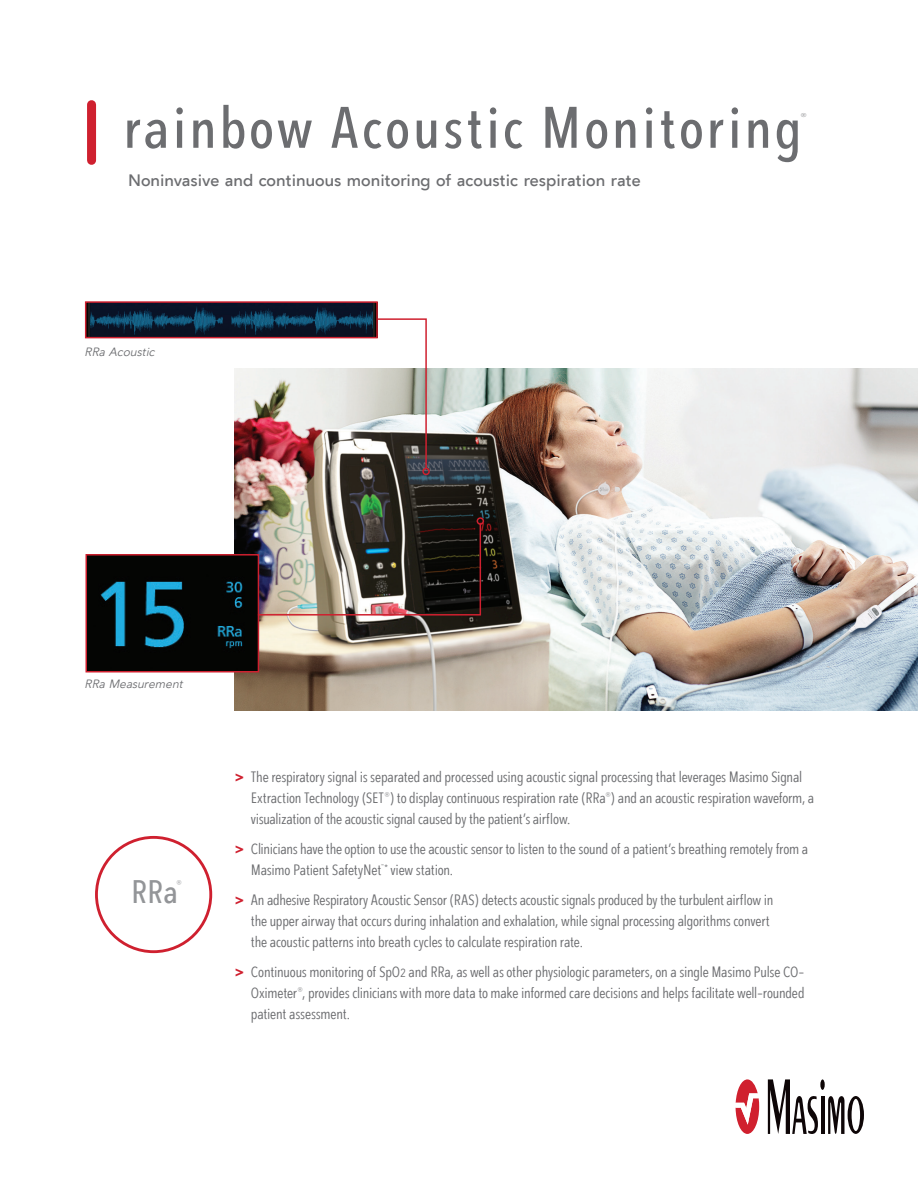
<style>
.page{position:relative;width:918px;height:1188px;background:#fff}
.page>*{position:absolute;margin:0;border:0;box-sizing:border-box;transform-origin:0 0}
.t1{font:58.5px "Masimo Sans Condensed";letter-spacing:.05em;color:#6c6d70}
.t2{font:32.55px "Masimo Sans Condensed";color:#939598}
.t3{font:600 16.5px "Masimo Sans";color:#6c6d70}
.t4{font:100 15px/21px "Masimo Sans Condensed";letter-spacing:-.02em;color:#6c6d70}
.t5{font:100 13.95px "Masimo Sans Condensed";color:#6c6d70;scale:1.25 1}
.t6{font:italic 12px "Masimo Sans";color:#6c6d70}
.s1{font-weight:600;color:#cf202f}
.s2{font-size:12px}
</style>
<div class="page">
<div style="left:87px;top:105px;width:9px;height:55px;background:#cf202f"></div>
<div style="left:820px;top:1079px;width:5px;height:11px;background:#0e0607;border-radius:50%"></div>
<hr style="left:821px;top:1096px;width:3px;height:38px;background:#0e0607">
<svg style="left:828px;top:1096px;width:36px;height:38px"></svg>
<svg style="left:768px;top:1079px;width:50px;height:55px"></svg>
<svg style="left:736px;top:1079px;width:23px;height:55px"></svg>
<img style="left:234px;top:368px;width:684px;height:343px">
<img style="left:88px;top:557px;width:168px;height:113px">
<div style="left:85px;top:554px;width:174px;height:119px;border:2px solid #cf202f"></div>
<img style="left:88px;top:304px;width:287px;height:31px">
<div style="left:85px;top:301px;width:293px;height:37px;border:2px solid #cf202f"></div>
<svg style="left:377px;top:318px;width:51px;height:152px"></svg>
<div style="left:422px;top:468px;width:8px;height:7px;border:2px solid #cf202f;border-radius:50%"></div>
<img style="left:256px;top:523px;width:226px;height:93px">
<div style="left:477px;top:517px;width:7px;height:8px;border:2px solid #cf202f;border-radius:50%"></div>
<div style="left:95px;top:836px;width:117px;height:117px;border:3px solid #cf202f;border-radius:50%"></div>
<h1 class="t1" style="left:124px;top:92px;width:679px">rainbow Acoustic Monitoring</h1>
<h1 class="t5" style="left:800px;top:110px;width:7px">®</h1>
<p class="t3" style="left:128px;top:170px;width:514px">Noninvasive and continuous monitoring of acoustic respiration rate</p>
<p class="t6" style="left:85px;top:345px;width:72px">RRa Acoustic</p>
<p class="t6" style="left:85px;top:677px;width:100px">RRa Measurement</p>
<p class="t2" style="left:131px;top:872px;width:53px">RRa<sup>®</sup></p>
<p class="t4" style="left:251px;top:766px;width:565px;text-indent:-16px"><span class="s1">&gt;</span> The respiratory signal is separated and processed using acoustic signal processing that leverages Masimo Signal<br>Extraction Technology (SET®) to display continuous respiration rate (RRa®) and an acoustic respiration waveform, a</p>
<p class="t4" style="left:251px;top:808px;width:321px">visualization of the acoustic signal caused by the patient’s airflow.</p>
<p class="t4" style="left:251px;top:838px;width:559px;text-indent:-16px"><span class="s1">&gt;</span> Clinicians have the option to use the acoustic sensor to listen to the sound of a patient’s breathing remotely from a<br>Masimo Patient SafetyNet<sup>™</sup><sup>*</sup> view station.</p>
<p class="t4" style="left:234px;top:889px;width:541px"><span class="s1">&gt;</span> An adhesive Respiratory Acoustic Sensor (RAS) detects acoustic signals produced by the turbulent airflow in</p>
<p class="t4" style="left:251px;top:910px;width:520px">the upper airway that occurs during inhalation and exhalation, while signal processing algorithms convert</p>
<p class="t4" style="left:251px;top:931px;width:334px">the acoustic patterns into breath cycles to calculate respiration rate.</p>
<p class="t4" style="left:234px;top:961px;width:572px;text-align:right"><span class="s1">&gt;</span> Continuous monitoring of SpO<span class="s2">2</span> and RRa, as well as other physiologic parameters, on a single Masimo Pulse CO-<br>Oximeter®, provides clinicians with more data to make informed care decisions and helps facilitate well-rounded</p>
<p class="t4" style="left:251px;top:1003px;width:101px">patient assessment.</p>
</div>
